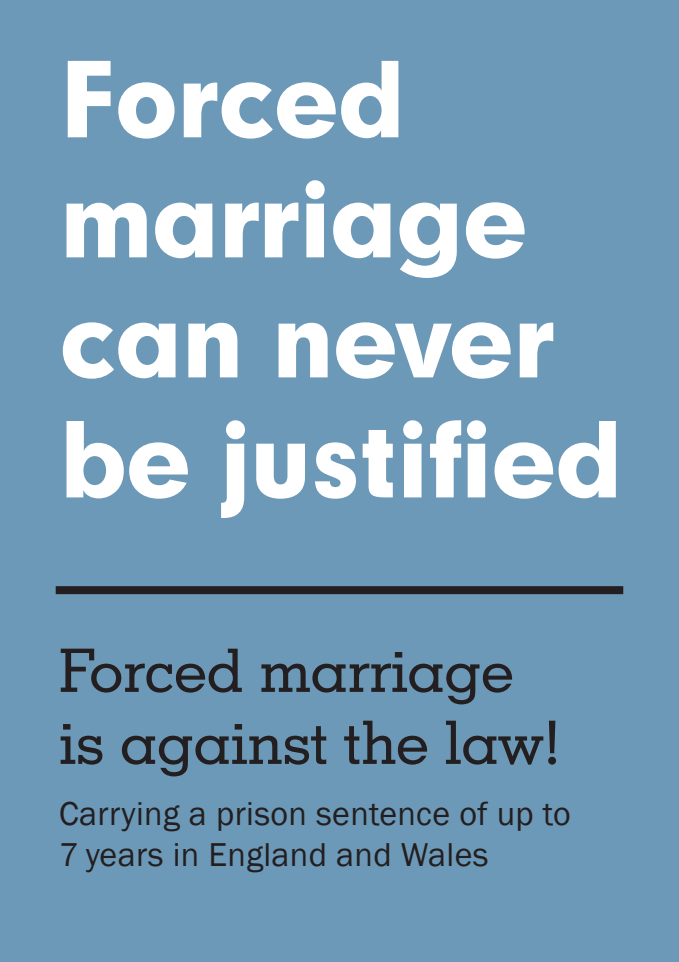
<style>
.page{position:relative;width:679px;height:962px;background:#fff}
.page>*{position:absolute;margin:0;border:0;box-sizing:border-box;transform-origin:0 0}
.t1{font:100px/120px "Geometric 706 BT Black B";letter-spacing:-.02em;color:#fff}
.t2{font:500 60px/72px "Geometric Slab 703 BT";color:#231f20}
.t3{font:34px/40.8px "Franklin Gothic";letter-spacing:.01em;color:#231f20}
</style>
<div class="page">
<div style="left:0;top:0;width:678px;height:962px;background:#6d99b8"></div>
<div style="left:56px;top:586px;width:567px;height:8px;background:#231f20"></div>
<h1 class="t1" style="left:59px;top:36px;width:565px">Forced marriage can never be justified</h1>
<h2 class="t2" style="left:59px;top:634px;width:504px">Forced marriage is against the law!</h2>
<p class="t3" style="left:59px;top:793px;width:513px">Carrying a prison sentence of up to<br>7 years in England and Wales</p>
</div>
